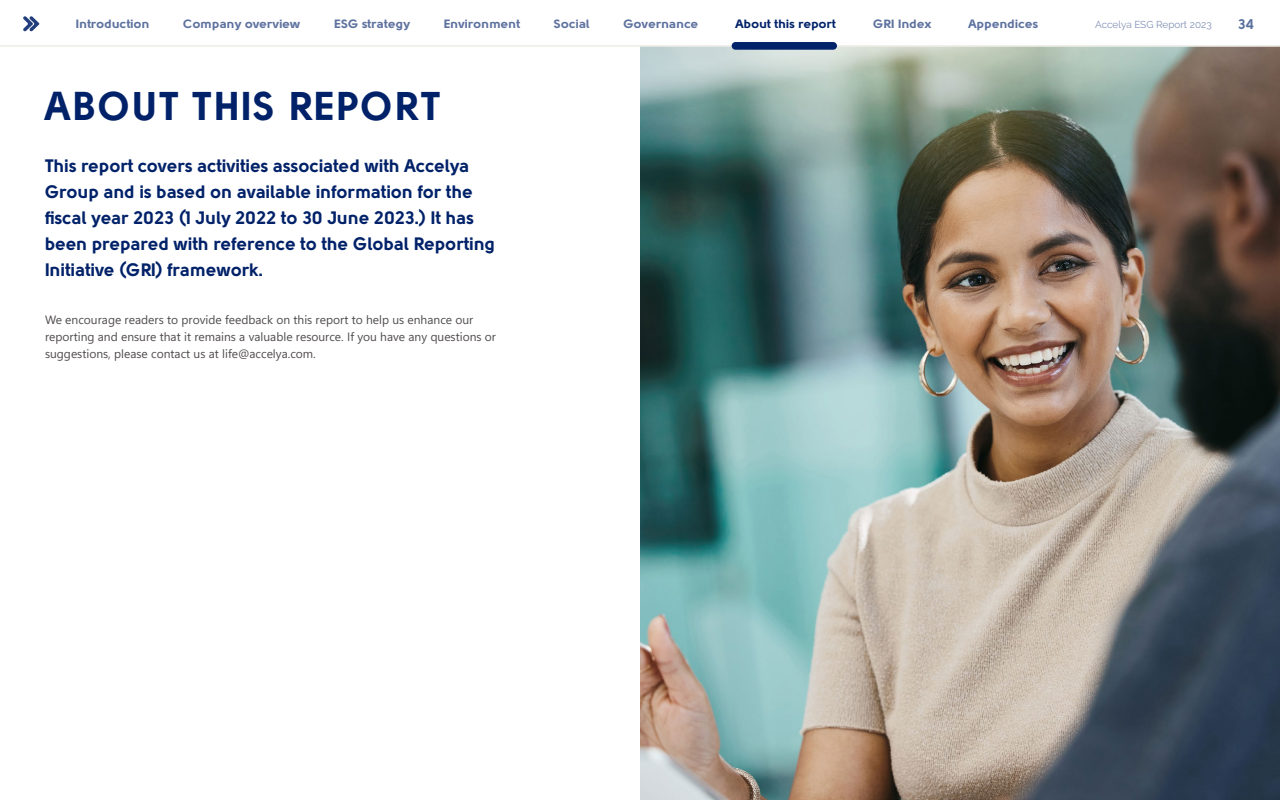
<style>
.page{position:relative;width:1280px;height:800px;background:#fff}
.page>*{position:absolute;margin:0;border:0;box-sizing:border-box;transform-origin:0 0}
.Section_Header{font:900 40px "Solomon";letter-spacing:.04em;color:#012169}
.Section_Intro{font:900 18px/26px "Solomon";color:#012169}
.t1{font:900 14px "Solomon";color:#5a6f9e}
.Copy_Body{font:12px/17px "Segoe UI Variable";color:#504b4e}
.t2{font:900 12px "Solomon";color:#5d719f;scale:1.09 1}
.t3{font:900 12px "Solomon";color:#012169;scale:1.09 1}
.t4{font:10px "Raleway";color:#8090b4}
</style>
<div class="page">
<img style="left:640px;top:46px;width:640px;height:754px">
<hr style="left:0;top:45px;width:1280px;height:1px;background:#efeee9">
<div style="left:732px;top:42px;width:105px;height:8px;background:#012169;border-radius:4px"></div>
<div style="left:183px;top:1px;width:116px;height:45px;background:#fff"></div>
<div style="left:68px;top:1px;width:90px;height:45px;background:#fff"></div>
<div style="left:321px;top:1px;width:94px;height:45px;background:#fff"></div>
<div style="left:433px;top:1px;width:93px;height:45px;background:#fff"></div>
<div style="left:537px;top:1px;width:73px;height:45px;background:#fff"></div>
<div style="left:613px;top:1px;width:99px;height:45px;background:#fff"></div>
<div style="left:964px;top:1px;width:84px;height:45px;background:#fff"></div>
<div style="left:859px;top:1px;width:84px;height:45px;background:#fff"></div>
<div style="left:724px;top:0;width:131px;height:46px;background:#fff"></div>
<svg style="left:23px;top:16px;width:16px;height:15px"></svg>
<p class="t2" style="left:76px;top:16px;width:69px">Introduction</p>
<p class="t2" style="left:183px;top:16px;width:109px">Company overview</p>
<p class="t2" style="left:334px;top:16px;width:71px">ESG strategy</p>
<p class="t2" style="left:444px;top:16px;width:72px">Environment</p>
<p class="t2" style="left:554px;top:16px;width:35px">Social</p>
<p class="t2" style="left:623px;top:16px;width:71px">Governance</p>
<p class="t3" style="left:735px;top:16px;width:94px">About this report</p>
<p class="t2" style="left:873px;top:16px;width:55px">GRI Index</p>
<p class="t2" style="left:968px;top:16px;width:66px">Appendices</p>
<p class="t4" style="left:1095px;top:19px;width:118px">Accelya ESG Report 2023</p>
<p class="t1" style="left:1238px;top:16px;width:17px">34</p>
<p class="Section_Header" style="left:45px;top:82px;width:397px">ABOUT THIS REPORT</p>
<p class="Section_Intro" style="left:45px;top:153px;width:452px">This report covers activities associated with Accelya Group and is based on available information for the fiscal year 2023 (1 July 2022 to 30 June 2023.) It has been prepared with reference to the Global Reporting Initiative (GRI) framework.</p>
<p class="Copy_Body" style="left:45px;top:311px;width:453px">We encourage readers to provide feedback on this report to help us enhance our reporting and ensure that it remains a valuable resource. If you have any questions or suggestions, please contact us at life@accelya.com.</p>
</div>
